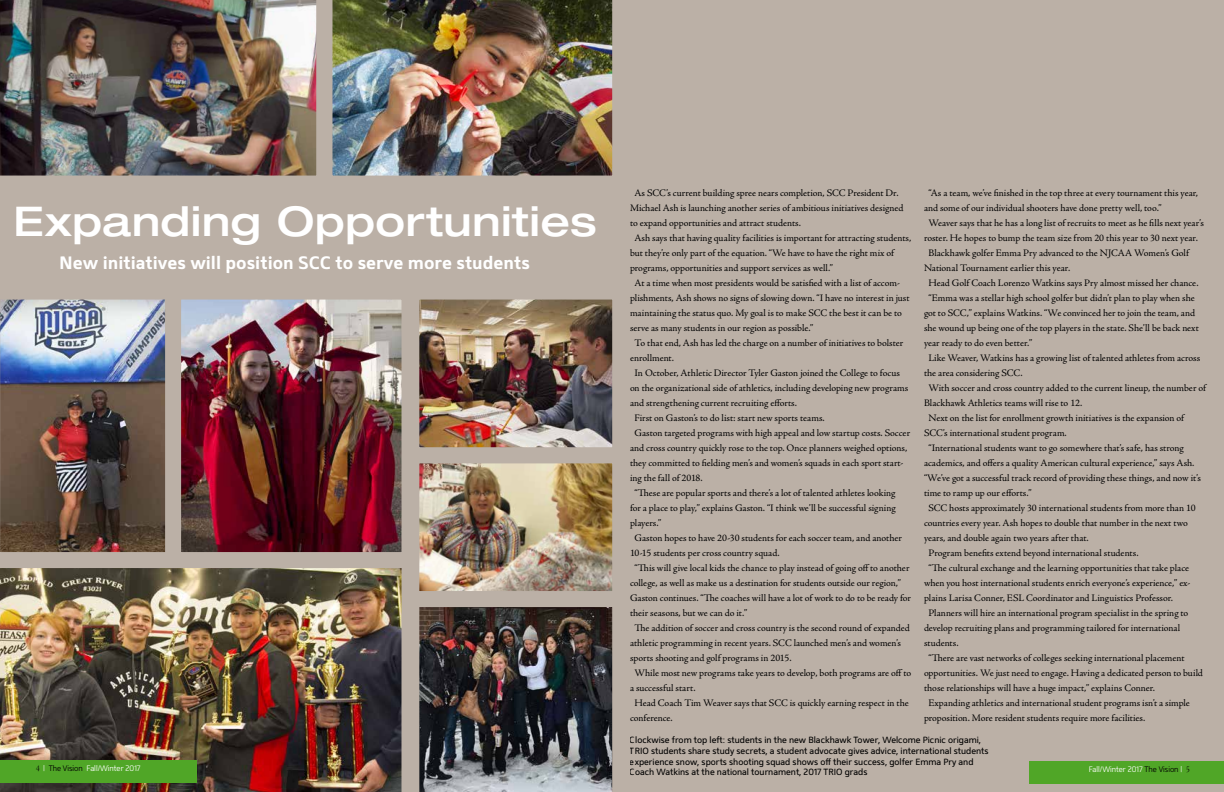
<style>
.page{position:relative;width:1224px;height:792px;background:#bbb0a6}
.page>*{position:absolute;margin:0;border:0;box-sizing:border-box;transform-origin:0 0}
.t1{font:500 expanded 41px "Helvetica Neue";letter-spacing:.015em;color:#fff}
.t2{font:700 18px "Mentone";color:#fff}
.t3{font:10px "Adobe Jenson Pro";color:#000}
.t4{font:9px/10.8px "Mentone";color:#000;scale:.95 1}
.t5{font:300 8px "Mentone";color:#fff;scale:.9 1}
.s1{font-family:"Adobe Jenson Pro Disp";font-weight:400;font-size:9px;color:#000}
.s2{color:#000}
</style>
<div class="page">
<img style="left:182px;top:301px;width:429px;height:289px">
<img style="left:0;top:568px;width:403px;height:224px">
<div style="left:0;top:760px;width:196px;height:23px;background:#50a627"></div>
<img style="left:0;top:0;width:316px;height:192px">
<div style="left:1029px;top:761px;width:195px;height:22px;background:#50a627"></div>
<div style="left:10px;top:203px;width:591px;height:75px;border:1px solid #bbb0a6"></div>
<img style="left:403px;top:607px;width:225px;height:185px">
<img style="left:316px;top:0;width:312px;height:192px">
<img style="left:0;top:284px;width:165px;height:284px">
<div style="left:403px;top:447px;width:225px;height:160px;border:16px solid #bbb0a6"></div>
<div style="left:165px;top:284px;width:253px;height:284px;border:16px solid #bbb0a6"></div>
<div style="left:403px;top:284px;width:225px;height:179px;border:16px solid #bbb0a6"></div>
<div style="left:58px;top:255px;width:526px;height:25px;border:1px solid #bbb0a6"></div>
<h1 class="t1" style="left:13px;top:196px;width:585px">Expanding Opportunities</h1>
<h2 class="t2" style="left:59px;top:251px;width:472px">New initiatives will position SCC to serve more students</h2>
<p class="t5" style="left:36px;top:764px;width:118px"><span class="s1">4</span> | <span class="s2">The Vision</span> Fall/Winter 2017</p>
<p class="t3" style="left:634px;top:187px;width:266px">As SCC’s current building spree nears completion, SCC President Dr.</p>
<p class="t3" style="left:630px;top:202px;width:275px">Michael Ash is launching another series of ambitious initiatives designed</p>
<p class="t3" style="left:630px;top:217px;width:172px">to expand opportunities and attract students.</p>
<p class="t3" style="left:634px;top:232px;width:278px">Ash says that having quality facilities is important for attracting students,</p>
<p class="t3" style="left:630px;top:247px;width:266px">but they’re only part of the equation. “We have to have the right mix of</p>
<p class="t3" style="left:630px;top:262px;width:205px">programs, opportunities and support services as well.”</p>
<p class="t3" style="left:634px;top:277px;width:267px">At a time when most presidents would be satisfied with a list of accom-</p>
<p class="t3" style="left:630px;top:292px;width:281px">plishments, Ash shows no signs of slowing down. “I have no interest in just</p>
<p class="t3" style="left:630px;top:307px;width:274px">maintaining the status quo. My goal is to make SCC the best it can be to</p>
<p class="t3" style="left:630px;top:322px;width:185px">serve as many students in our region as possible.”</p>
<p class="t3" style="left:634px;top:337px;width:270px">To that end, Ash has led the charge on a number of initiatives to bolster</p>
<p class="t3" style="left:630px;top:352px;width:46px">enrollment.</p>
<p class="t3" style="left:634px;top:367px;width:267px">In October, Athletic Director Tyler Gaston joined the College to focus</p>
<p class="t3" style="left:630px;top:382px;width:280px">on the organizational side of athletics, including developing new programs</p>
<p class="t3" style="left:630px;top:397px;width:169px">and strengthening current recruiting efforts.</p>
<p class="t3" style="left:634px;top:412px;width:192px">First on Gaston’s to do list: start new sports teams.</p>
<p class="t3" style="left:634px;top:427px;width:277px">Gaston targeted programs with high appeal and low startup costs. Soccer</p>
<p class="t3" style="left:630px;top:442px;width:279px">and cross country quickly rose to the top. Once planners weighed options,</p>
<p class="t3" style="left:630px;top:457px;width:275px">they committed to fielding men’s and women’s squads in each sport start-</p>
<p class="t3" style="left:630px;top:472px;width:74px">ing the fall of 2018.</p>
<p class="t3" style="left:634px;top:487px;width:263px">“These are popular sports and there’s a lot of talented athletes looking</p>
<p class="t3" style="left:630px;top:502px;width:267px">for a place to play,” explains Gaston. “I think we’ll be successful signing</p>
<p class="t3" style="left:630px;top:517px;width:33px">players.”</p>
<p class="t3" style="left:634px;top:532px;width:269px">Gaston hopes to have 20-30 students for each soccer team, and another</p>
<p class="t3" style="left:630px;top:547px;width:151px">10-15 students per cross country squad.</p>
<p class="t3" style="left:634px;top:562px;width:277px">“This will give local kids the chance to play instead of going off to another</p>
<p class="t3" style="left:630px;top:577px;width:272px">college, as well as make us a destination for students outside our region,”</p>
<p class="t3" style="left:630px;top:592px;width:283px">Gaston continues. “The coaches will have a lot of work to do to be ready for</p>
<p class="t3" style="left:630px;top:607px;width:119px">their seasons, but we can do it.”</p>
<p class="t3" style="left:634px;top:622px;width:277px">The addition of soccer and cross country is the second round of expanded</p>
<p class="t3" style="left:630px;top:637px;width:272px">athletic programming in recent years. SCC launched men’s and women’s</p>
<p class="t3" style="left:630px;top:652px;width:163px">sports shooting and golf programs in 2015.</p>
<p class="t3" style="left:634px;top:667px;width:278px">While most new programs take years to develop, both programs are off to</p>
<p class="t3" style="left:630px;top:682px;width:67px">a successful start.</p>
<p class="t3" style="left:634px;top:697px;width:276px">Head Coach Tim Weaver says that SCC is quickly earning respect in the</p>
<p class="t3" style="left:630px;top:712px;width:44px">conference.</p>
<p class="t3" style="left:928px;top:187px;width:271px">“As a team, we’ve finished in the top three at every tournament this year,</p>
<p class="t3" style="left:924px;top:202px;width:239px">and some of our individual shooters have done pretty well, too.”</p>
<p class="t3" style="left:928px;top:217px;width:277px">Weaver says that he has a long list of recruits to meet as he fills next year’s</p>
<p class="t3" style="left:924px;top:232px;width:275px">roster. He hopes to bump the team size from 20 this year to 30 next year.</p>
<p class="t3" style="left:928px;top:247px;width:262px">Blackhawk golfer Emma Pry advanced to the NJCAA Women’s Golf</p>
<p class="t3" style="left:924px;top:262px;width:148px">National Tournament earlier this year.</p>
<p class="t3" style="left:928px;top:277px;width:272px">Head Golf Coach Lorenzo Watkins says Pry almost missed her chance.</p>
<p class="t3" style="left:928px;top:292px;width:268px">“Emma was a stellar high school golfer but didn’t plan to play when she</p>
<p class="t3" style="left:924px;top:307px;width:273px">got to SCC,” explains Watkins. “We convinced her to join the team, and</p>
<p class="t3" style="left:924px;top:322px;width:276px">she wound up being one of the top players in the state. She’ll be back next</p>
<p class="t3" style="left:924px;top:337px;width:110px">year ready to do even better.”</p>
<p class="t3" style="left:928px;top:352px;width:273px">Like Weaver, Watkins has a growing list of talented athletes from across</p>
<p class="t3" style="left:924px;top:367px;width:100px">the area considering SCC.</p>
<p class="t3" style="left:928px;top:382px;width:279px">With soccer and cross country added to the current lineup, the number of</p>
<p class="t3" style="left:924px;top:397px;width:160px">Blackhawk Athletics teams will rise to 12.</p>
<p class="t3" style="left:928px;top:412px;width:257px">Next on the list for enrollment growth initiatives is the expansion of</p>
<p class="t3" style="left:924px;top:427px;width:144px">SCC’s international student program.</p>
<p class="t3" style="left:928px;top:442px;width:257px">“International students want to go somewhere that’s safe, has strong</p>
<p class="t3" style="left:924px;top:457px;width:272px">academics, and offers a quality American cultural experience,” says Ash.</p>
<p class="t3" style="left:924px;top:472px;width:278px">“We’ve got a successful track record of providing these things, and now it’s</p>
<p class="t3" style="left:924px;top:487px;width:109px">time to ramp up our efforts.”</p>
<p class="t3" style="left:928px;top:502px;width:269px">SCC hosts approximately 30 international students from more than 10</p>
<p class="t3" style="left:924px;top:517px;width:265px">countries every year. Ash hopes to double that number in the next two</p>
<p class="t3" style="left:924px;top:532px;width:166px">years, and double again two years after that.</p>
<p class="t3" style="left:928px;top:547px;width:212px">Program benefits extend beyond international students.</p>
<p class="t3" style="left:928px;top:562px;width:262px">“The cultural exchange and the learning opportunities that take place</p>
<p class="t3" style="left:924px;top:577px;width:268px">when you host international students enrich everyone’s experience,” ex-</p>
<p class="t3" style="left:924px;top:592px;width:251px">plains Larisa Conner, ESL Coordinator and Linguistics Professor.</p>
<p class="t3" style="left:928px;top:607px;width:261px">Planners will hire an international program specialist in the spring to</p>
<p class="t3" style="left:924px;top:622px;width:258px">develop recruiting plans and programming tailored for international</p>
<p class="t3" style="left:924px;top:637px;width:36px">students.</p>
<p class="t3" style="left:928px;top:652px;width:258px">“There are vast networks of colleges seeking international placement</p>
<p class="t3" style="left:924px;top:667px;width:281px">opportunities. We just need to engage. Having a dedicated person to build</p>
<p class="t3" style="left:924px;top:682px;width:233px">those relationships will have a huge impact,” explains Conner.</p>
<p class="t3" style="left:928px;top:697px;width:263px">Expanding athletics and international student programs isn’t a simple</p>
<p class="t3" style="left:924px;top:712px;width:223px">proposition. More resident students require more facilities.</p>
<p class="t4" style="left:630px;top:734px;width:379px">Clockwise from top left: students in the new Blackhawk Tower, Welcome Picnic origami, TRIO students share study secrets, a student advocate gives advice, international students experience snow, sports shooting squad shows off their success, golfer Emma Pry and Coach Watkins at the national tournament, 2017 TRIO grads</p>
<p class="t5" style="left:1089px;top:765px;width:113px">Fall/Winter 2017 <span class="s2">The Vision</span> | <span class="s1">5</span></p>
</div>
